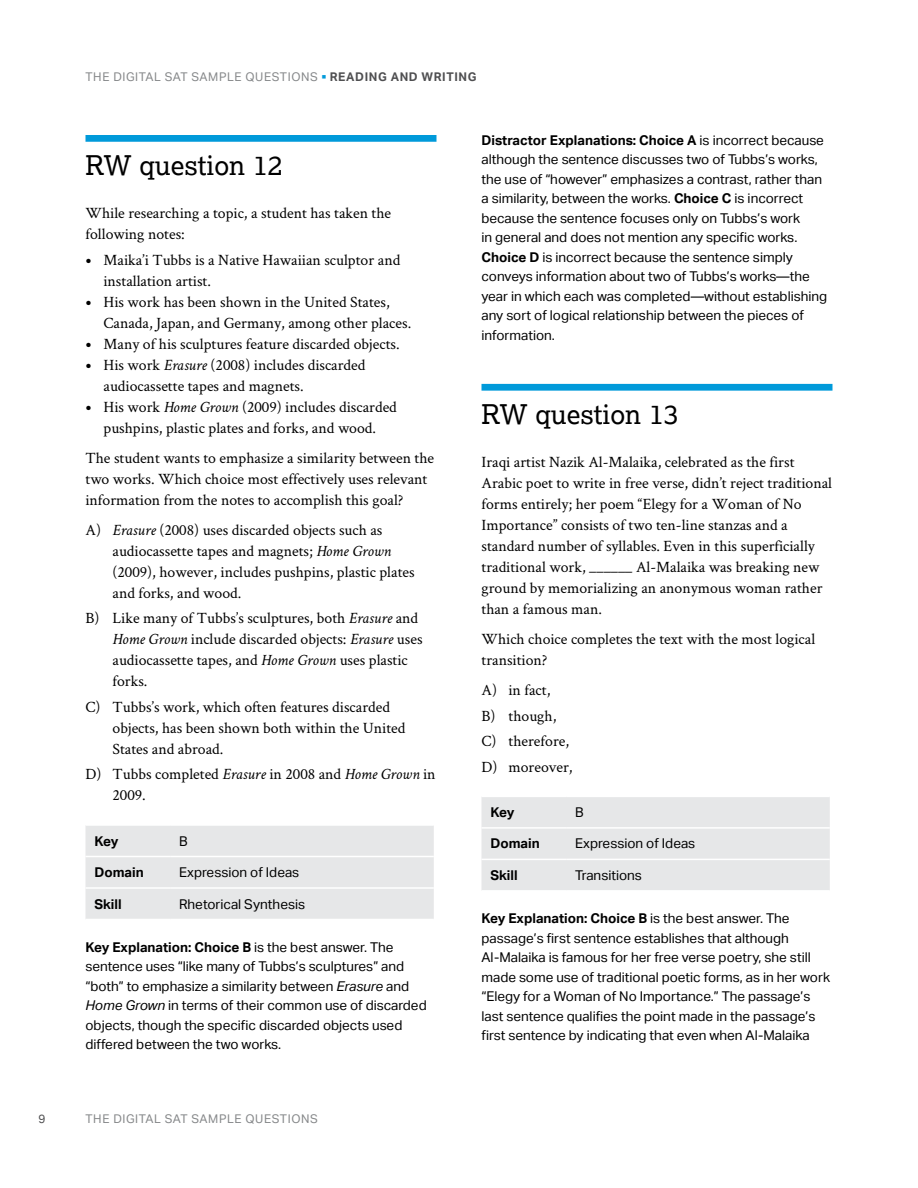
<style>
.page{position:relative;width:918px;height:1188px;background:#fff}
.page>*{position:absolute;margin:0;border:0;box-sizing:border-box;transform-origin:0 0}
.t1{font:27px "Lexia";color:#000}
.Questions{font:15.75px/21px "Crimson Text";color:#000}
.Body____9_13____Akt{font:13.5px/19.5px "Aktiv Grotesk";color:#000}
.Body____9_13____Akt-2{font:700 13.5px "Aktiv Grotesk";color:#000}
.t2{font:12px "Aktiv Grotesk";letter-spacing:.05em;color:#86888a}
.t3{font:12px "Aktiv Grotesk";color:#4f4f51}
.s1{color:#009ada}
.s2{font-weight:700;color:#4f4f51}
.s3{font-weight:700}
.s4{font-style:italic}
</style>
<div class="page">
<div style="left:86px;top:135px;width:350px;height:7px;background:#009ada"></div>
<div style="left:86px;top:826px;width:348px;height:93px;background:#e6e7e8"></div>
<hr style="left:86px;top:856px;width:84px;height:1px;background:#fff">
<hr style="left:170px;top:856px;width:264px;height:1px;background:#fff">
<hr style="left:86px;top:887px;width:84px;height:2px;background:#fff">
<hr style="left:170px;top:887px;width:264px;height:2px;background:#fff">
<div style="left:482px;top:384px;width:350px;height:7px;background:#009ada"></div>
<div style="left:482px;top:797px;width:348px;height:93px;background:#e6e7e8"></div>
<hr style="left:482px;top:827px;width:84px;height:2px;background:#fff">
<hr style="left:566px;top:827px;width:264px;height:2px;background:#fff">
<hr style="left:482px;top:859px;width:84px;height:1px;background:#fff">
<hr style="left:566px;top:859px;width:264px;height:1px;background:#fff">
<p class="t2" style="left:86px;top:69px;width:393px">THE DIGITAL SAT SAMPLE QUESTIONS <span class="s1">■</span> <span class="s2">READING AND WRITING</span></p>
<h2 class="t1" style="left:86px;top:148px;width:198px">RW question 12</h2>
<p class="Questions" style="left:86px;top:202px;width:307px">While researching a topic, a student has taken the following notes:</p>
<p class="Questions" style="left:104px;top:249px;width:298px;text-indent:-18px"><span class="s3">•</span> Maika’i Tubbs is a Native Hawaiian sculptor and installation artist.</p>
<p class="Questions" style="left:104px;top:291px;width:309px;text-indent:-18px"><span class="s3">•</span> His work has been shown in the United States,<br>Canada, Japan, and Germany, among other places.</p>
<p class="Questions" style="left:86px;top:333px;width:316px"><span class="s3">•</span> Many of his sculptures feature discarded objects.</p>
<p class="Questions" style="left:104px;top:354px;width:264px;text-indent:-18px"><span class="s3">•</span> His work <span class="s4">Erasure</span> (2008) includes discarded audiocassette tapes and magnets.</p>
<p class="Questions" style="left:86px;top:396px;width:313px;text-align:center"><span class="s3">•</span> His work <span class="s4">Home Grown</span> (2009) includes discarded pushpins, plastic plates and forks, and wood.</p>
<p class="Questions" style="left:86px;top:447px;width:350px">The student wants to emphasize a similarity between the two works. Which choice most effectively uses relevant information from the notes to accomplish this goal?</p>
<p class="Questions" style="left:112px;top:519px;width:304px;text-indent:-27px">A) <span class="s4">Erasure</span> (2008) uses discarded objects such as audiocassette tapes and magnets; <span class="s4">Home Grown </span>(2009), however, includes pushpins, plastic plates and forks, and wood.</p>
<p class="Questions" style="left:112px;top:607px;width:312px;text-indent:-27px">B) Like many of Tubbs’s sculptures, both <span class="s4">Erasure</span> and <span class="s4">Home Grown</span> include discarded objects: <span class="s4">Erasure</span> uses audiocassette tapes, and <span class="s4">Home Grown</span> uses plastic forks.</p>
<p class="Questions" style="left:112px;top:696px;width:295px;text-indent:-27px">C) Tubbs’s work, which often features discarded objects, has been shown both within the United<br>States and abroad.</p>
<p class="Questions" style="left:112px;top:763px;width:325px;text-indent:-27px">D) Tubbs completed <span class="s4">Erasure</span> in 2008 and <span class="s4">Home Grown</span> in<br>2009.</p>
<p class="Body____9_13____Akt-2" style="left:94px;top:833px;width:25px">Key</p>
<p class="Body____9_13____Akt" style="left:179px;top:831px;width:10px">B</p>
<p class="Body____9_13____Akt-2" style="left:94px;top:865px;width:51px">Domain</p>
<p class="Body____9_13____Akt" style="left:179px;top:863px;width:122px">Expression of Ideas</p>
<p class="Body____9_13____Akt-2" style="left:94px;top:896px;width:29px">Skill</p>
<p class="Body____9_13____Akt" style="left:179px;top:894px;width:128px">Rhetorical Synthesis</p>
<p class="Body____9_13____Akt" style="left:86px;top:937px;width:343px"><span class="s3">Key Explanation: Choice B</span> is the best answer. The sentence uses “like many of Tubbs’s sculptures” and “both” to emphasize a similarity between <span class="s4">Erasure</span> and <span class="s4">Home Grown</span> in terms of their common use of discarded objects, though the specific discarded objects used differed between the two works.</p>
<p class="t3" style="left:38px;top:1111px;width:9px">9</p>
<p class="t2" style="left:86px;top:1111px;width:234px">THE DIGITAL SAT SAMPLE QUESTIONS</p>
<p class="Body____9_13____Akt" style="left:482px;top:130px;width:347px"><span class="s3">Distractor Explanations: Choice A</span> is incorrect because although the sentence discusses two of Tubbs’s works, the use of “however” emphasizes a contrast, rather than a similarity, between the works. <span class="s3">Choice C</span> is incorrect because the sentence focuses only on Tubbs’s work<br>in general and does not mention any specific works.<br><span class="s3">Choice D</span> is incorrect because the sentence simply conveys information about two of Tubbs’s works—the year in which each was completed—without establishing any sort of logical relationship between the pieces of information.</p>
<h2 class="t1" style="left:482px;top:397px;width:198px">RW question 13</h2>
<p class="Questions" style="left:482px;top:451px;width:352px">Iraqi artist Nazik Al-Malaika, celebrated as the first Arabic poet to write in free verse, didn’t reject traditional forms entirely; her poem “Elegy for a Woman of No Importance” consists of two ten-line stanzas and a standard number of syllables. Even in this superficially traditional work, ______ Al-Malaika was breaking new ground by memorializing an anonymous woman rather than a famous man.</p>
<p class="Questions" style="left:482px;top:628px;width:335px">Which choice completes the text with the most logical transition?</p>
<p class="Questions" style="left:482px;top:679px;width:70px">A) in fact,</p>
<p class="Questions" style="left:482px;top:705px;width:76px">B) though,</p>
<p class="Questions" style="left:482px;top:730px;width:89px">C) therefore,</p>
<p class="Questions" style="left:482px;top:756px;width:93px">D) moreover,</p>
<p class="Body____9_13____Akt-2" style="left:490px;top:804px;width:25px">Key</p>
<p class="Body____9_13____Akt" style="left:575px;top:803px;width:10px">B</p>
<p class="Body____9_13____Akt-2" style="left:490px;top:836px;width:51px">Domain</p>
<p class="Body____9_13____Akt" style="left:575px;top:834px;width:122px">Expression of Ideas</p>
<p class="Body____9_13____Akt-2" style="left:490px;top:867px;width:29px">Skill</p>
<p class="Body____9_13____Akt" style="left:575px;top:866px;width:68px">Transitions</p>
<p class="Body____9_13____Akt" style="left:482px;top:909px;width:350px"><span class="s3">Key Explanation: Choice B</span> is the best answer. The passage’s first sentence establishes that although Al-Malaika is famous for her free verse poetry, she still made some use of traditional poetic forms, as in her work “Elegy for a Woman of No Importance.” The passage’s last sentence qualifies the point made in the passage’s first sentence by indicating that even when Al-Malaika</p>
</div>
